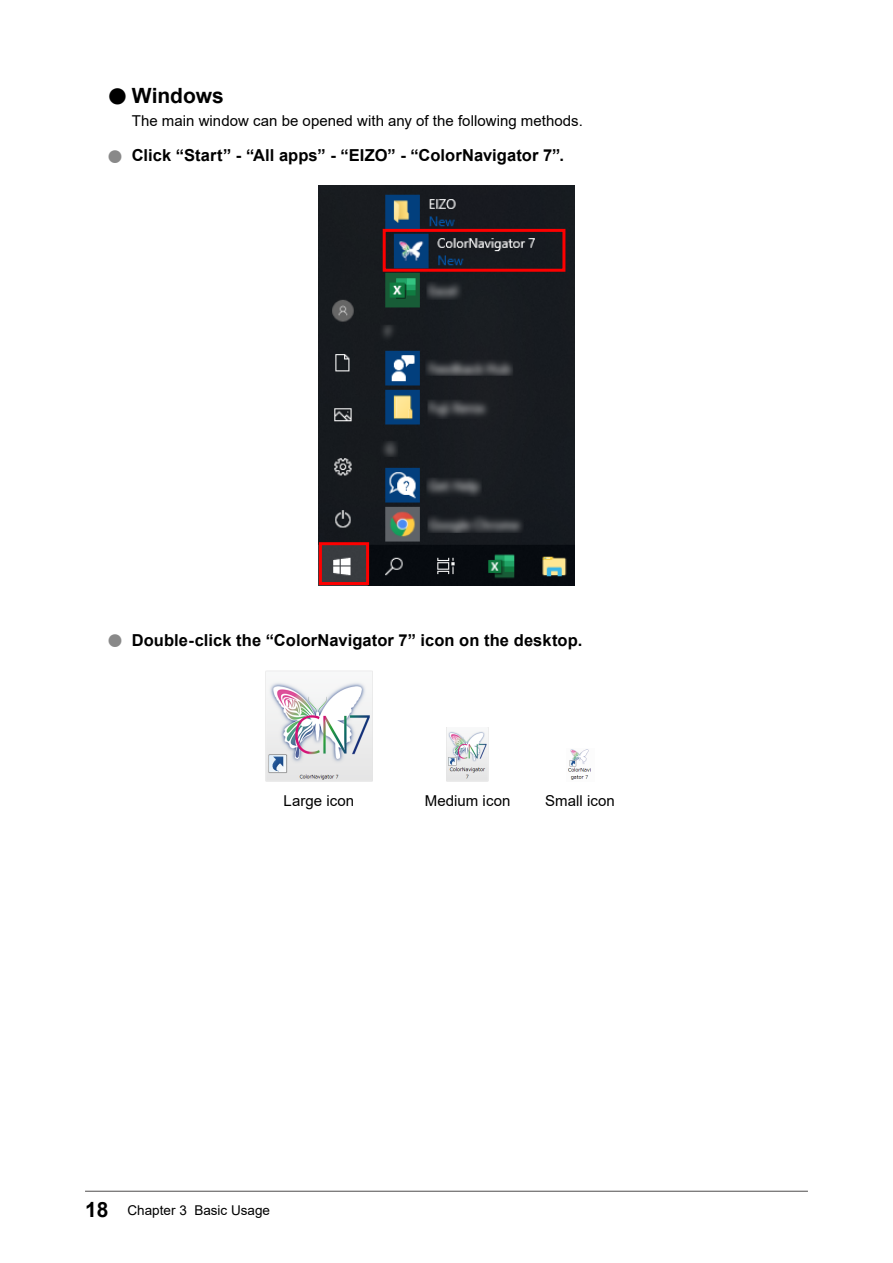
<style>
.page{position:relative;width:893px;height:1263px;background:#fff}
.page>*{position:absolute;margin:0;border:0;box-sizing:border-box;transform-origin:0 0}
.t1{font:700 21px "Arial";color:#000}
.t2{font:700 16.5px "Arial";letter-spacing:.005em;color:#000}
.t3{font:15px "Arial";letter-spacing:.005em;color:#000}
.t4{font:13.5px "Arial";color:#000}
.s1{font-size:37.8px}
.s2{font-size:29.7px;color:#898989}
.s3{font-weight:700;font-size:21px}
</style>
<div class="page">
<hr style="left:85px;top:1191px;width:723px;height:1px;background:#595757">
<img style="left:319px;top:186px;width:255px;height:399px">
<img style="left:265px;top:671px;width:107px;height:111px">
<img style="left:447px;top:728px;width:42px;height:54px">
<img style="left:568px;top:749px;width:23px;height:31px">
<div style="left:383px;top:229px;width:182px;height:43px;border:3px solid #fe0000"></div>
<div style="left:319px;top:542px;width:50px;height:43px;border:3px solid #fe0000"></div>
<p class="t1" style="left:106px;top:81px;width:119px"><span class="s1">●</span>Windows</p>
<p class="t3" style="left:132px;top:111px;width:452px">The main window can be opened with any of the following methods.</p>
<p class="t2" style="left:106px;top:144px;width:459px"><span class="s2">●</span> Click “Start” - “All apps” - “EIZO” - “ColorNavigator 7”.</p>
<p class="t2" style="left:106px;top:629px;width:477px"><span class="s2">●</span> Double-click the “ColorNavigator 7” icon on the desktop.</p>
<p class="t3" style="left:284px;top:790px;width:72px">Large icon</p>
<p class="t3" style="left:425px;top:790px;width:87px">Medium icon</p>
<p class="t3" style="left:545px;top:790px;width:71px">Small icon</p>
<p class="t4" style="left:85px;top:1201px;width:187px"><span class="s3">18</span> Chapter 3 Basic Usage</p>
</div>
